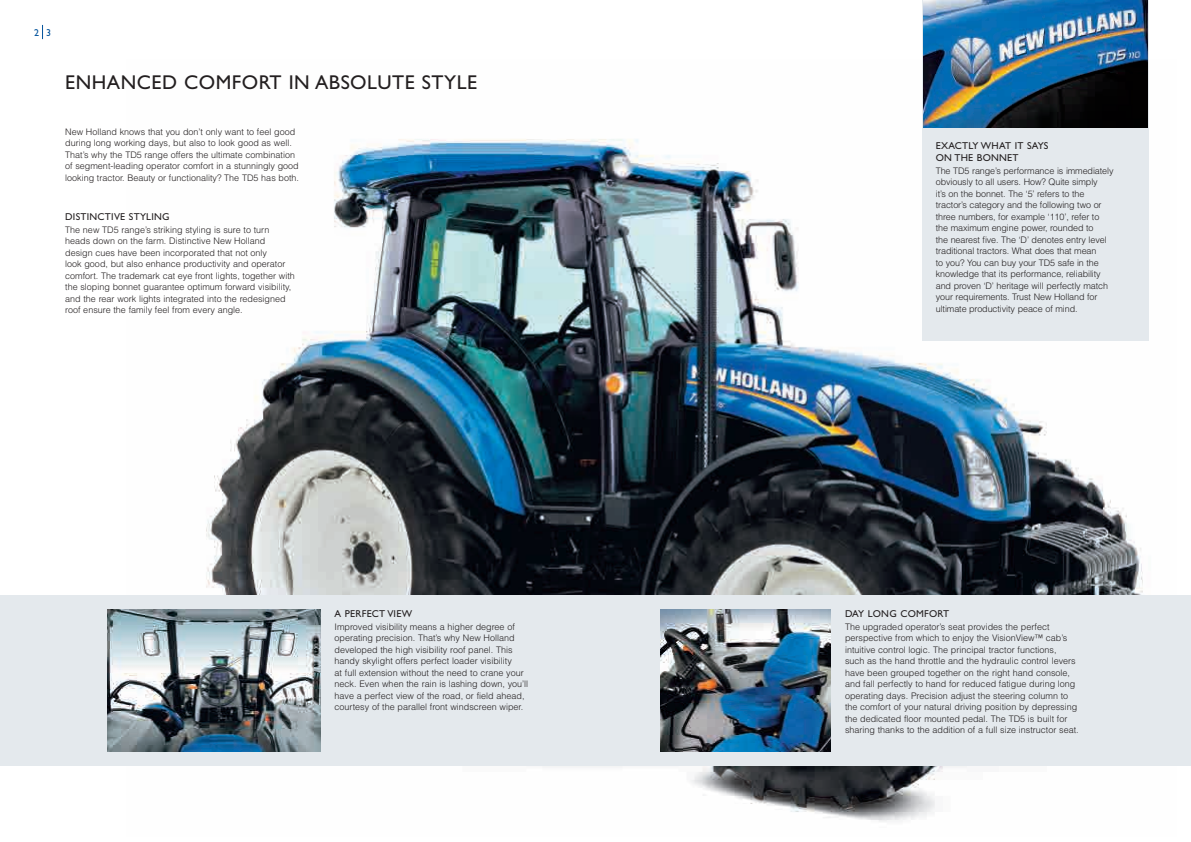
<style>
.page{position:relative;width:1191px;height:842px;background:#fff}
.page>*{position:absolute;margin:0;border:0;box-sizing:border-box;transform-origin:0 0}
.t1{font:20px "Gill Sans";letter-spacing:.025em;color:#231f20}
.t2{font:10px/11.5px "Gill Sans";letter-spacing:.025em;color:#231f20}
.t3{font:10px "Gill Sans";color:#01529b}
.t4{font:300 9px/11.5px "Helvetica";color:#231f20}
</style>
<div class="page">
<img style="left:126px;top:60px;width:1050px;height:762px">
<div style="left:921px;top:0;width:227px;height:340px;background:#e4e9ed"></div>
<div style="left:0;top:595px;width:1191px;height:170px;background:#e4e9ed"></div>
<svg style="left:42px;top:25px;width:1px;height:14px"></svg>
<img style="left:108px;top:609px;width:212px;height:142px">
<img style="left:923px;top:0;width:224px;height:128px">
<img style="left:660px;top:609px;width:171px;height:142px">
<p class="t3" style="left:34px;top:27px;width:19px">2 3</p>
<h1 class="t1" style="left:65px;top:70px;width:413px">ENHANCED COMFORT IN ABSOLUTE STYLE</h1>
<p class="t4" style="left:65px;top:125px;width:235px">New Holland knows that you don’t only want to feel good during long working days, but also to look good as well.<br>That’s why the TD5 range offers the ultimate combination of segment-leading operator comfort in a stunningly good looking tractor. Beauty or functionality? The TD5 has both.</p>
<p class="t2" style="left:65px;top:211px;width:106px">DISTINCTIVE STYLING</p>
<p class="t4" style="left:65px;top:223px;width:231px">The new TD5 range’s striking styling is sure to turn heads down on the farm. Distinctive New Holland design cues have been incorporated that not only<br>look good, but also enhance productivity and operator comfort. The trademark cat eye front lights, together with the sloping bonnet guarantee optimum forward visibility, and the rear work lights integrated into the redesigned roof ensure the family feel from every angle.</p>
<p class="t2" style="left:334px;top:608px;width:79px">A PERFECT VIEW</p>
<p class="t4" style="left:334px;top:621px;width:195px">Improved visibility means a higher degree of operating precision. That’s why New Holland developed the high visibility roof panel. This handy skylight offers perfect loader visibility<br>at full extension without the need to crane your neck. Even when the rain is lashing down, you’ll have a perfect view of the road, or field ahead, courtesy of the parallel front windscreen wiper.</p>
<p class="t2" style="left:935px;top:140px;width:114px">EXACTLY WHAT IT SAYS<br>ON THE BONNET</p>
<p class="t4" style="left:935px;top:164px;width:179px">The TD5 range’s performance is immediately obviously to all users. How? Quite simply<br>it’s on the bonnet. The ‘5’ refers to the tractor’s category and the following two or three numbers, for example ‘110’, refer to the maximum engine power, rounded to<br>the nearest five. The ‘D’ denotes entry level traditional tractors. What does that mean<br>to you? You can buy your TD5 safe in the knowledge that its performance, reliability and proven ‘D’ heritage will perfectly match your requirements. Trust New Holland for ultimate productivity peace of mind.</p>
<p class="t2" style="left:845px;top:608px;width:105px">DAY LONG COMFORT</p>
<p class="t4" style="left:845px;top:621px;width:235px">The upgraded operator’s seat provides the perfect perspective from which to enjoy the VisionView™ cab’s intuitive control logic. The principal tractor functions,<br>such as the hand throttle and the hydraulic control levers have been grouped together on the right hand console, and fall perfectly to hand for reduced fatigue during long operating days. Precision adjust the steering column to the comfort of your natural driving position by depressing the dedicated floor mounted pedal. The TD5 is built for sharing thanks to the addition of a full size instructor seat.</p>
</div>
